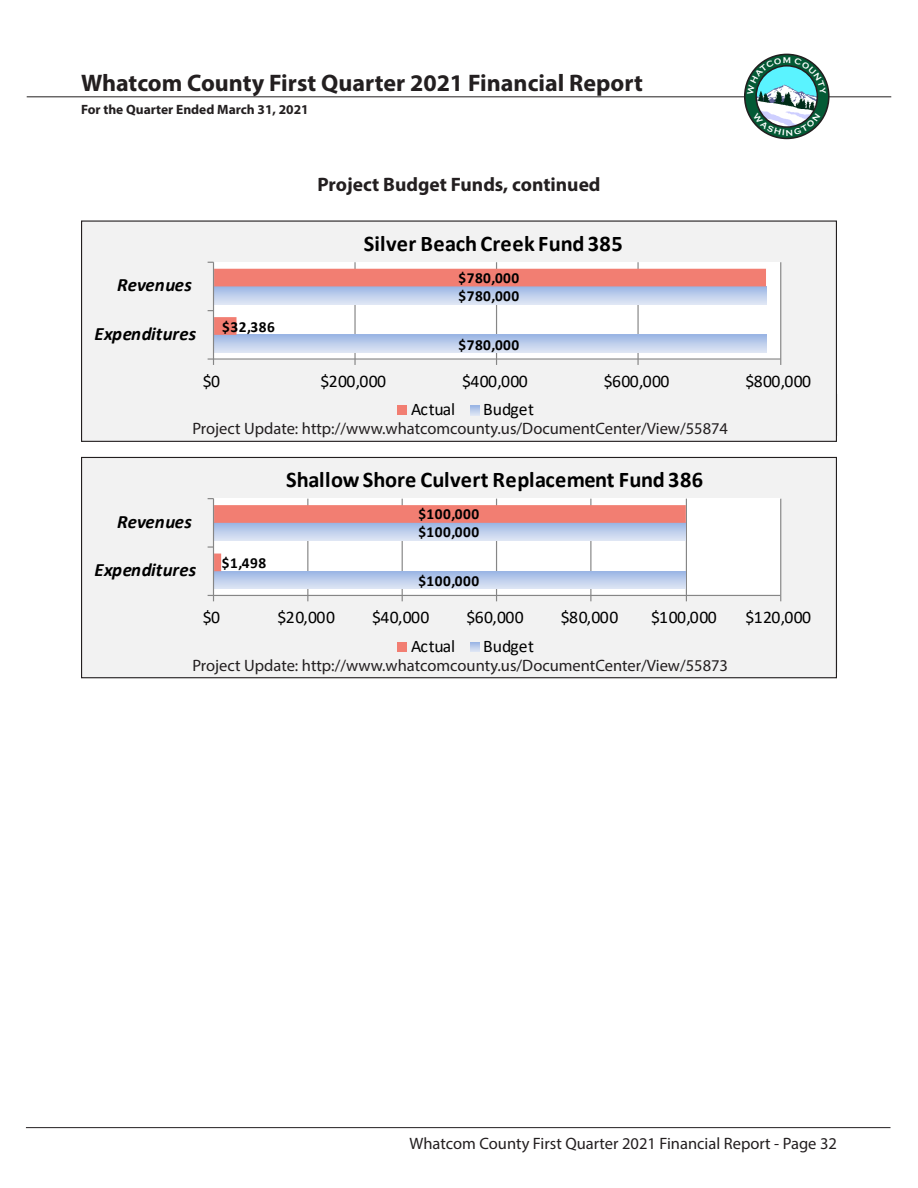
<style>
.page{position:relative;width:918px;height:1188px;background:#fff}
.page>*{position:absolute;margin:0;border:0;box-sizing:border-box;transform-origin:0 0}
.t1{font:700 24px "Myriad Pro";color:#231f20}
.t2{font:700 22.5px "Calibri";letter-spacing:.005em;color:#000}
.Qtrly_Section_Contin{font:700 19.5px "Myriad Pro";color:#231f20}
.t3{font:italic 700 18.9px "Calibri";letter-spacing:.01em;color:#000}
.t4{font:17.7px "Calibri";letter-spacing:-.005em;color:#000}
.Proj_Budget_Link_Tex{font:16.5px "Myriad Pro";color:#231f20}
.t5{font:700 15.3px "Calibri";letter-spacing:.03em;color:#000}
.t6{font:700 13.5px "Myriad Pro";color:#231f20}
</style>
<div class="page">
<hr style="left:27px;top:96px;width:864px;height:1px;background:#231f20">
<hr style="left:26px;top:1127px;width:865px;height:1px;background:#231f20">
<svg style="left:745px;top:54px;width:84px;height:84px"></svg>
<div style="left:744px;top:54px;width:86px;height:85px;border:2px solid #231f20;border-radius:50%"></div>
<img style="left:756px;top:66px;width:61px;height:61px;border-radius:31px">
<div style="left:82px;top:221px;width:754px;height:220px;background:#f2f2f2"></div>
<div style="left:81px;top:221px;width:756px;height:221px;border:1px solid #231f20"></div>
<div style="left:214px;top:262px;width:566px;height:98px;background:#fff"></div>
<hr style="left:354px;top:262px;width:2px;height:97px;background:#868686">
<hr style="left:496px;top:262px;width:1px;height:97px;background:#868686">
<hr style="left:637px;top:262px;width:2px;height:97px;background:#868686">
<hr style="left:780px;top:262px;width:1px;height:97px;background:#868686">
<svg style="left:214px;top:335px;width:552px;height:18px;background:#beceec"></svg>
<hr style="left:214px;top:358px;width:567px;height:2px;background:#868686">
<svg style="left:354px;top:359px;width:2px;height:6px"></svg>
<svg style="left:637px;top:359px;width:2px;height:6px"></svg>
<hr style="left:213px;top:262px;width:1px;height:97px;background:#868686">
<svg style="left:208px;top:358px;width:6px;height:7px"></svg>
<svg style="left:208px;top:269px;width:558px;height:66px"></svg>
<div style="left:397px;top:406px;width:9px;height:9px;background:#f27e72"></div>
<svg style="left:470px;top:406px;width:9px;height:9px"></svg>
<div style="left:82px;top:457px;width:754px;height:221px;background:#f2f2f2"></div>
<div style="left:81px;top:457px;width:756px;height:221px;border:1px solid #231f20"></div>
<div style="left:214px;top:498px;width:566px;height:98px;background:#fff"></div>
<hr style="left:307px;top:499px;width:1px;height:96px;background:#868686">
<hr style="left:402px;top:499px;width:1px;height:96px;background:#868686">
<hr style="left:496px;top:499px;width:1px;height:96px;background:#868686">
<hr style="left:590px;top:499px;width:1px;height:96px;background:#868686">
<hr style="left:686px;top:499px;width:1px;height:96px;background:#868686">
<hr style="left:780px;top:499px;width:1px;height:96px;background:#868686">
<svg style="left:214px;top:571px;width:472px;height:18px;background:#bdcdec"></svg>
<hr style="left:214px;top:595px;width:567px;height:1px;background:#868686">
<hr style="left:213px;top:499px;width:1px;height:96px;background:#868686">
<svg style="left:208px;top:595px;width:6px;height:6px"></svg>
<svg style="left:208px;top:505px;width:478px;height:66px"></svg>
<div style="left:397px;top:642px;width:9px;height:10px;background:#f27e72"></div>
<svg style="left:470px;top:642px;width:9px;height:10px"></svg>
<svg style="left:747px;top:57px;width:79px;height:38px"></svg>
<svg style="left:753px;top:113px;width:67px;height:23px"></svg>
<h1 class="t1" style="left:81px;top:67px;width:563px">Whatcom County First Quarter 2021 Financial Report</h1>
<p class="t6" style="left:81px;top:100px;width:229px">For the Quarter Ended March 31, 2021</p>
<p class="Qtrly_Section_Contin" style="left:317px;top:171px;width:285px">Project Budget Funds, continued</p>
<p class="t3" style="left:117px;top:272px;width:76px">Revenues</p>
<p class="t3" style="left:95px;top:320px;width:103px">Expenditures</p>
<p class="t5" style="left:222px;top:316px;width:54px">$32,386</p>
<p class="t2" style="left:364px;top:227px;width:261px">Silver Beach Creek Fund 385</p>
<p class="t5" style="left:458px;top:267px;width:62px">$780,000</p>
<p class="t5" style="left:458px;top:285px;width:62px">$780,000</p>
<p class="t5" style="left:458px;top:334px;width:62px">$780,000</p>
<p class="t4" style="left:203px;top:368px;width:19px">$0</p>
<p class="t4" style="left:320px;top:368px;width:67px">$200,000</p>
<p class="t4" style="left:462px;top:368px;width:67px">$400,000</p>
<p class="t4" style="left:604px;top:368px;width:67px">$600,000</p>
<p class="t4" style="left:746px;top:368px;width:67px">$800,000</p>
<p class="t4" style="left:411px;top:397px;width:46px">Actual</p>
<p class="t4" style="left:483px;top:397px;width:52px">Budget</p>
<p class="Proj_Budget_Link_Tex" style="left:192px;top:419px;width:537px">Project Update: http://www.whatcomcounty.us/DocumentCenter/View/55874</p>
<p class="t3" style="left:117px;top:508px;width:76px">Revenues</p>
<p class="t3" style="left:95px;top:557px;width:103px">Expenditures</p>
<p class="t5" style="left:222px;top:552px;width:46px">$1,498</p>
<p class="t2" style="left:286px;top:464px;width:419px">Shallow Shore Culvert Replacement Fund 386</p>
<p class="t5" style="left:418px;top:503px;width:62px">$100,000</p>
<p class="t5" style="left:418px;top:521px;width:62px">$100,000</p>
<p class="t5" style="left:418px;top:570px;width:62px">$100,000</p>
<p class="t4" style="left:203px;top:605px;width:19px">$0</p>
<p class="t4" style="left:278px;top:605px;width:59px">$20,000</p>
<p class="t4" style="left:372px;top:605px;width:59px">$40,000</p>
<p class="t4" style="left:467px;top:605px;width:59px">$60,000</p>
<p class="t4" style="left:561px;top:605px;width:59px">$80,000</p>
<p class="t4" style="left:651px;top:605px;width:67px">$100,000</p>
<p class="t4" style="left:746px;top:605px;width:67px">$120,000</p>
<p class="t4" style="left:411px;top:634px;width:46px">Actual</p>
<p class="t4" style="left:483px;top:634px;width:52px">Budget</p>
<p class="Proj_Budget_Link_Tex" style="left:192px;top:655px;width:537px">Project Update: http://www.whatcomcounty.us/DocumentCenter/View/55873</p>
<p class="Proj_Budget_Link_Tex" style="left:410px;top:1134px;width:429px">Whatcom County First Quarter 2021 Financial Report - Page 32</p>
</div>
